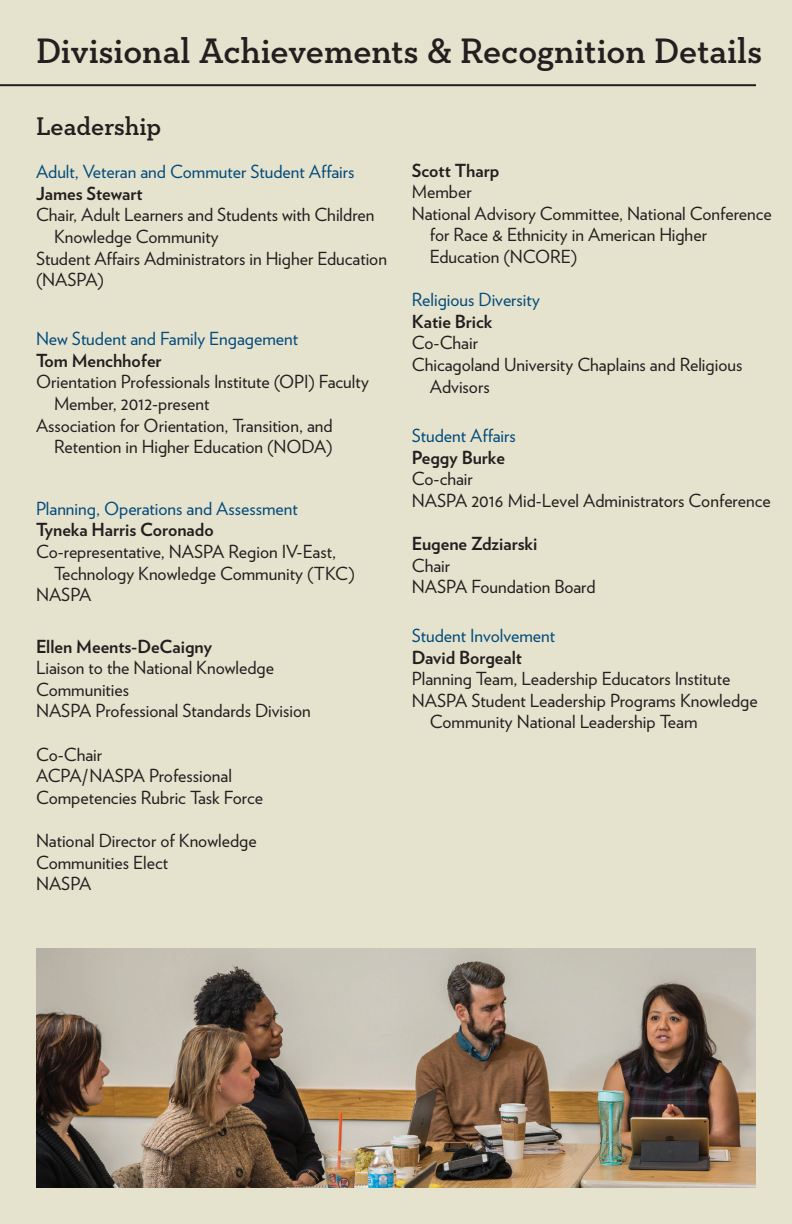
<style>
.page{position:relative;width:792px;height:1224px;background:#e5e3cd}
.page>*{position:absolute;margin:0;border:0;box-sizing:border-box;transform-origin:0 0}
.t1{font:600 36px "Neutraface Slab Text";letter-spacing:-.005em;color:#231f20}
.t2{font:600 26px "Neutraface Slab Text";letter-spacing:-.005em;color:#231f20}
.t3{font:18px/21.6px "Verlag";color:#231f20}
.t4{font:18px "Verlag";color:#034b7d}
.t5{font:700 18px "Verlag";color:#231f20}
</style>
<div class="page">
<hr style="left:0;top:84px;width:756px;height:2px;background:#231f20">
<img style="left:36px;top:949px;width:720px;height:239px">
<h1 class="t1" style="left:36px;top:29px;width:728px">Divisional Achievements &amp; Recognition Details</h1>
<h2 class="t2" style="left:36px;top:110px;width:127px">Leadership</h2>
<p class="t4" style="left:36px;top:158px;width:320px">Adult, Veteran and Commuter Student Affairs</p>
<p class="t5" style="left:36px;top:179px;width:108px">James Stewart</p>
<p class="t3" style="left:36px;top:203px;width:340px">Chair, Adult Learners and Students with Children</p>
<p class="t3" style="left:54px;top:225px;width:166px">Knowledge Community</p>
<p class="t3" style="left:36px;top:246px;width:353px">Student Affairs Administrators in Higher Education</p>
<p class="t3" style="left:36px;top:268px;width:69px">(NASPA)</p>
<p class="t4" style="left:36px;top:325px;width:264px">New Student and Family Engagement</p>
<p class="t5" style="left:36px;top:346px;width:127px">Tom Menchhofer</p>
<p class="t3" style="left:36px;top:370px;width:334px">Orientation Professionals Institute (OPI) Faculty</p>
<p class="t3" style="left:54px;top:392px;width:157px">Member, 2012-present</p>
<p class="t3" style="left:36px;top:413px;width:298px">Association for Orientation, Transition, and</p>
<p class="t3" style="left:54px;top:435px;width:280px">Retention in Higher Education (NODA)</p>
<p class="t4" style="left:36px;top:495px;width:263px">Planning, Operations and Assessment</p>
<p class="t5" style="left:36px;top:516px;width:179px">Tyneka Harris Coronado</p>
<p class="t3" style="left:36px;top:540px;width:301px">Co-representative, NASPA Region IV-East,</p>
<p class="t3" style="left:54px;top:561px;width:303px">Technology Knowledge Community (TKC)</p>
<p class="t3" style="left:36px;top:583px;width:57px">NASPA</p>
<p class="t5" style="left:36px;top:632px;width:178px">Ellen Meents-DeCaigny</p>
<p class="t3" style="left:36px;top:656px;width:276px">Liaison to the National Knowledge<br>Communities<br>NASPA Professional Standards Division</p>
<p class="t3" style="left:36px;top:742px;width:229px">Co-Chair<br>ACPA/NASPA Professional<br>Competencies Rubric Task Force</p>
<p class="t3" style="left:36px;top:829px;width:222px">National Director of Knowledge<br>Communities Elect<br>NASPA</p>
<p class="t5" style="left:412px;top:156px;width:89px">Scott Tharp</p>
<p class="t3" style="left:412px;top:180px;width:61px">Member</p>
<p class="t3" style="left:412px;top:202px;width:362px">National Advisory Committee, National Conference</p>
<p class="t3" style="left:430px;top:223px;width:279px">for Race &amp; Ethnicity in American Higher</p>
<p class="t3" style="left:430px;top:245px;width:149px">Education (NCORE)</p>
<p class="t4" style="left:412px;top:286px;width:130px">Religious Diversity</p>
<p class="t5" style="left:412px;top:307px;width:82px">Katie Brick</p>
<p class="t3" style="left:412px;top:331px;width:68px">Co-Chair</p>
<p class="t3" style="left:412px;top:353px;width:332px">Chicagoland University Chaplains and Religious</p>
<p class="t3" style="left:430px;top:374px;width:61px">Advisors</p>
<p class="t4" style="left:412px;top:422px;width:106px">Student Affairs</p>
<p class="t5" style="left:412px;top:443px;width:95px">Peggy Burke</p>
<p class="t3" style="left:412px;top:467px;width:360px">Co-chair<br>NASPA 2016 Mid-Level Administrators Conference</p>
<p class="t5" style="left:412px;top:529px;width:127px">Eugene Zdziarski</p>
<p class="t3" style="left:412px;top:553px;width:185px">Chair<br>NASPA Foundation Board</p>
<p class="t4" style="left:412px;top:622px;width:145px">Student Involvement</p>
<p class="t5" style="left:412px;top:643px;width:112px">David Borgealt</p>
<p class="t3" style="left:412px;top:667px;width:320px">Planning Team, Leadership Educators Institute</p>
<p class="t3" style="left:412px;top:689px;width:347px">NASPA Student Leadership Programs Knowledge</p>
<p class="t3" style="left:430px;top:710px;width:269px">Community National Leadership Team</p>
</div>
